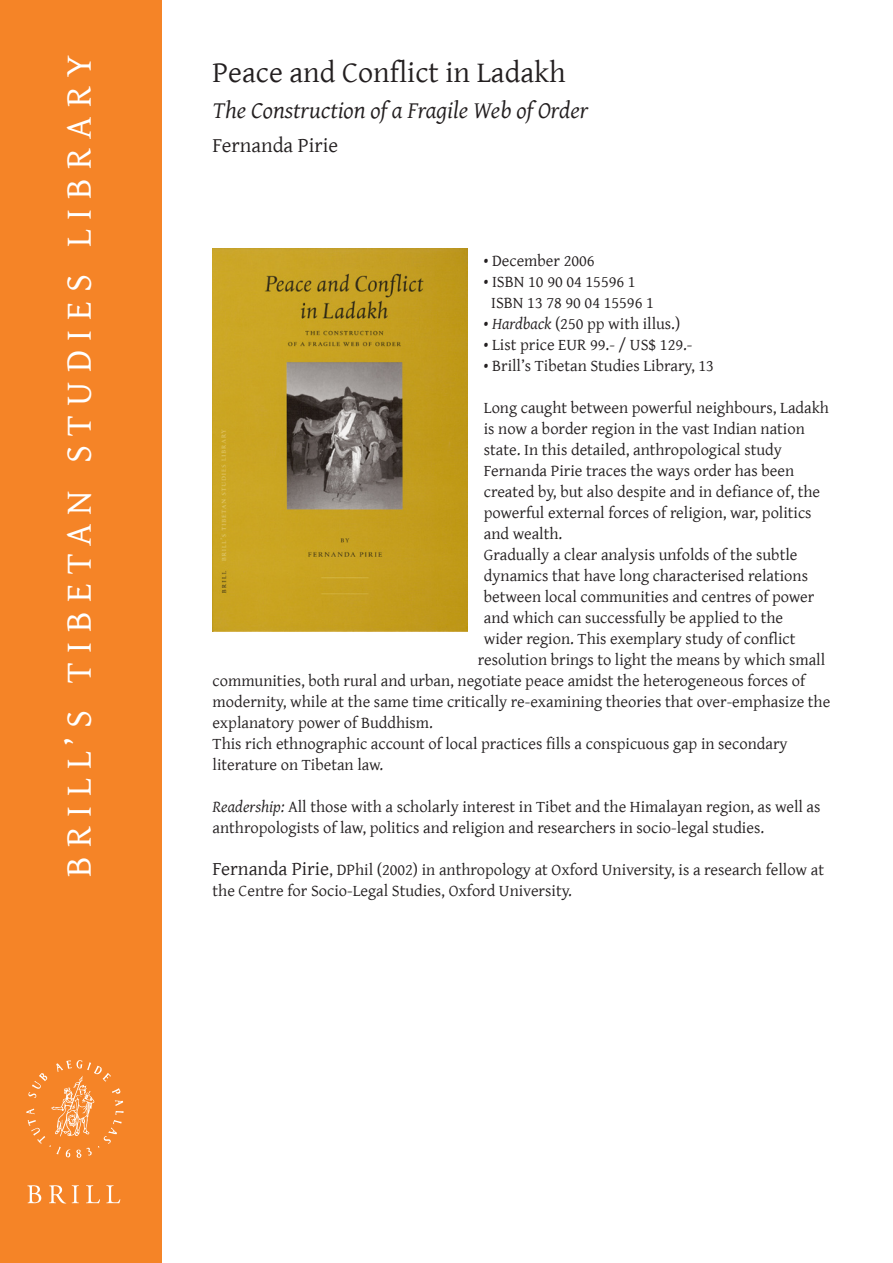
<style>
.page{position:relative;width:893px;height:1263px;background:#fff}
.page>*{position:absolute;margin:0;border:0;box-sizing:border-box;transform-origin:0 0}
.t1{font:37.5px "Gentium";letter-spacing:.25em;color:#fff}
.t2{font:30px "Gentium";color:#231f20}
.t3{font:italic 24px "Gentium";color:#231f20}
.t4{font:21px "Gentium";color:#231f20}
.t5{font:16.5px/21px "Gentium";color:#231f20}
.s1{font-style:italic}
.s2{font-size:19.5px}
</style>
<div class="page">
<div style="left:0;top:0;width:161px;height:1263px;background:#f58427"></div>
<svg style="left:27px;top:1185px;width:14px;height:18px"></svg>
<svg style="left:49px;top:1185px;width:17px;height:18px"></svg>
<svg style="left:72px;top:1185px;width:7px;height:18px"></svg>
<svg style="left:86px;top:1185px;width:14px;height:18px"></svg>
<svg style="left:106px;top:1185px;width:14px;height:18px"></svg>
<svg style="left:26px;top:1060px;width:98px;height:98px"></svg>
<img style="left:213px;top:249px;width:255px;height:382px">
<h1 class="t1" style="left:51px;top:877px;width:824px;rotate:-90deg">BRILL’S TIBETAN STUDIES LIBRARY</h1>
<h2 class="t2" style="left:213px;top:50px;width:355px">Peace and Conflict in Ladakh</h2>
<h3 class="t3" style="left:213px;top:93px;width:377px">The Construction of a Fragile Web of Order</h3>
<p class="t4" style="left:213px;top:130px;width:127px">Fernanda Pirie</p>
<p class="t5" style="left:484px;top:249px;width:112px">• December 2006</p>
<p class="t5" style="left:491px;top:270px;width:164px;text-indent:-7px">• ISBN 10 90 04 15596 1<br>ISBN 13 78 90 04 15596 1</p>
<p class="t5" style="left:484px;top:312px;width:198px">• <span class="s1">Hardback</span> (250 pp with illus.)</p>
<p class="t5" style="left:484px;top:333px;width:210px">• List price EUR 99.- / US$ 129.-</p>
<p class="t5" style="left:484px;top:354px;width:232px">• Brill’s Tibetan Studies Library, 13</p>
<p class="t5" style="left:484px;top:396px;width:347px">Long caught between powerful neighbours, Ladakh</p>
<p class="t5" style="left:484px;top:417px;width:322px">is now a border region in the vast Indian nation</p>
<p class="t5" style="left:484px;top:438px;width:300px">state. In this detailed, anthropological study</p>
<p class="t5" style="left:484px;top:459px;width:312px">Fernanda Pirie traces the ways order has been</p>
<p class="t5" style="left:484px;top:480px;width:338px">created by, but also despite and in defiance of, the</p>
<p class="t5" style="left:484px;top:501px;width:329px">powerful external forces of religion, war, politics</p>
<p class="t5" style="left:484px;top:522px;width:80px">and wealth.</p>
<p class="t5" style="left:484px;top:543px;width:315px">Gradually a clear analysis unfolds of the subtle</p>
<p class="t5" style="left:484px;top:564px;width:326px">dynamics that have long characterised relations</p>
<p class="t5" style="left:484px;top:585px;width:332px">between local communities and centres of power</p>
<p class="t5" style="left:484px;top:606px;width:301px">and which can successfully be applied to the</p>
<p class="t5" style="left:484px;top:627px;width:313px">wider region. This exemplary study of conflict</p>
<p class="t5" style="left:478px;top:648px;width:349px">resolution brings to light the means by which small</p>
<p class="t5" style="left:213px;top:669px;width:594px">communities, both rural and urban, negotiate peace amidst the heterogeneous forces of</p>
<p class="t5" style="left:213px;top:690px;width:619px">modernity, while at the same time critically re-examining theories that over-emphasize the</p>
<p class="t5" style="left:213px;top:711px;width:222px">explanatory power of Buddhism.</p>
<p class="t5" style="left:213px;top:732px;width:577px">This rich ethnographic account of local practices fills a conspicuous gap in secondary</p>
<p class="t5" style="left:213px;top:753px;width:172px">literature on Tibetan law.</p>
<p class="t5" style="left:213px;top:795px;width:609px"><span class="s1">Readership:</span> All those with a scholarly interest in Tibet and the Himalayan region, as well as anthropologists of law, politics and religion and researchers in socio-legal studies.</p>
<p class="t5" style="left:213px;top:858px;width:613px"><span class="s2">Fernanda Pirie</span>, DPhil (2002) in anthropology at Oxford University, is a research fellow at the Centre for Socio-Legal Studies, Oxford University.</p>
</div>
